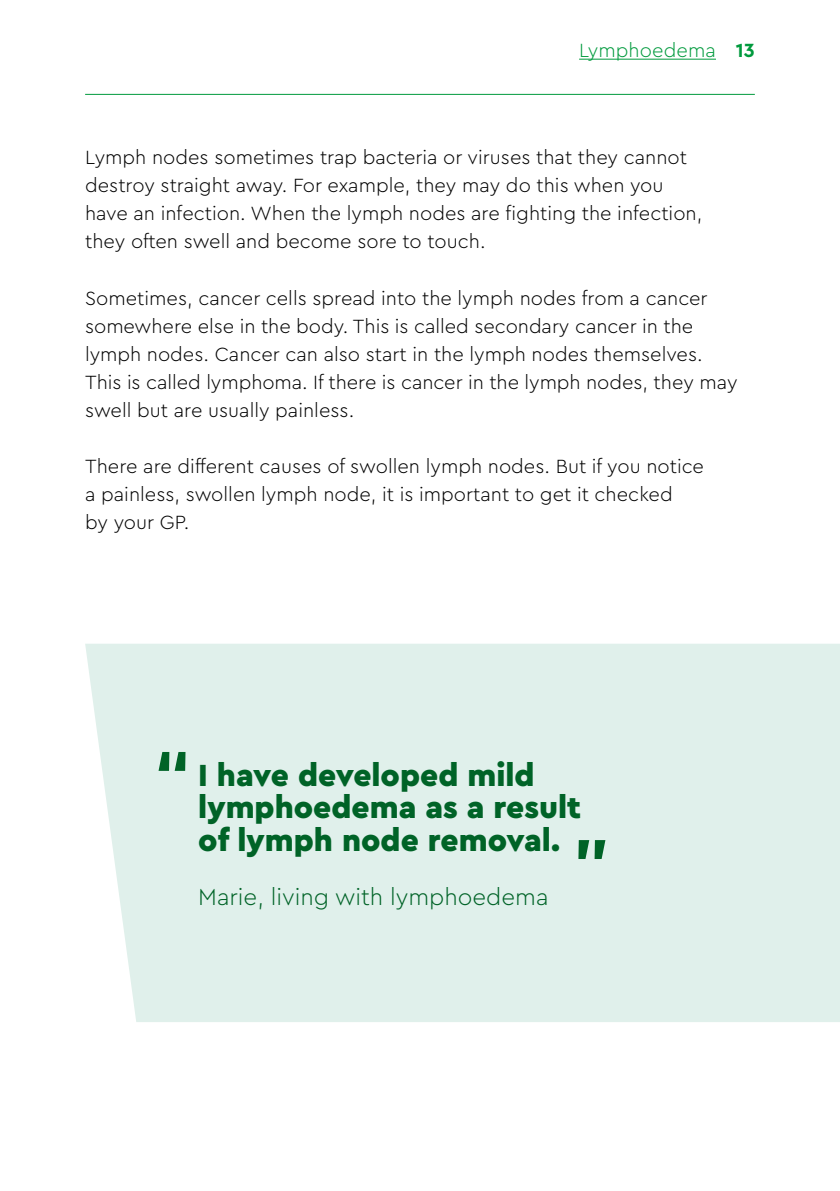
<style>
.page{position:relative;width:840px;height:1191px;background:#fff}
.page>*{position:absolute;margin:0;border:0;box-sizing:border-box;transform-origin:0 0}
.t1{font:900 32px/32px "Cera Pro Macmillan";color:#006327}
.t2{font:300 24px "Cera Pro Macmillan";color:#006327}
.t3{font:300 20px/28px "Cera Pro Macmillan";color:#000}
.t4{font:300 20px "Cera Pro Macmillan";letter-spacing:.005em;color:#009a3d}
.s1{font-weight:700}
</style>
<div class="page">
<hr style="left:85px;top:94px;width:669px;height:1px;background:#009a3d">
<hr style="left:578px;top:59px;width:137px;height:1px;background:#009a3d">
<div style="left:85px;top:644px;width:754px;height:378px;background:#e0f0eb"></div>
<svg style="left:158px;top:752px;width:27px;height:19px"></svg>
<svg style="left:578px;top:840px;width:27px;height:19px"></svg>
<p class="t4" style="left:578px;top:35px;width:177px">Lymphoedema <span class="s1">13</span></p>
<p class="t3" style="left:85px;top:142px;width:618px">Lymph nodes sometimes trap bacteria or viruses that they cannot destroy straight away. For example, they may do this when you have an infection. When the lymph nodes are fghting the infection, they often swell and become sore to touch.</p>
<p class="t3" style="left:85px;top:282px;width:653px">Sometimes, cancer cells spread into the lymph nodes from a cancer somewhere else in the body. This is called secondary cancer in the lymph nodes. Cancer can also start in the lymph nodes themselves.<br>This is called lymphoma. If there is cancer in the lymph nodes, they may swell but are usually painless.</p>
<p class="t3" style="left:85px;top:450px;width:620px">There are different causes of swollen lymph nodes. But if you notice a painless, swollen lymph node, it is important to get it checked<br>by your GP.</p>
<p class="t1" style="left:198px;top:756px;width:384px">I have developed mild lymphoedema as a result of lymph node removal.</p>
<p class="t2" style="left:198px;top:879px;width:351px">Marie, living with lymphoedema</p>
</div>
